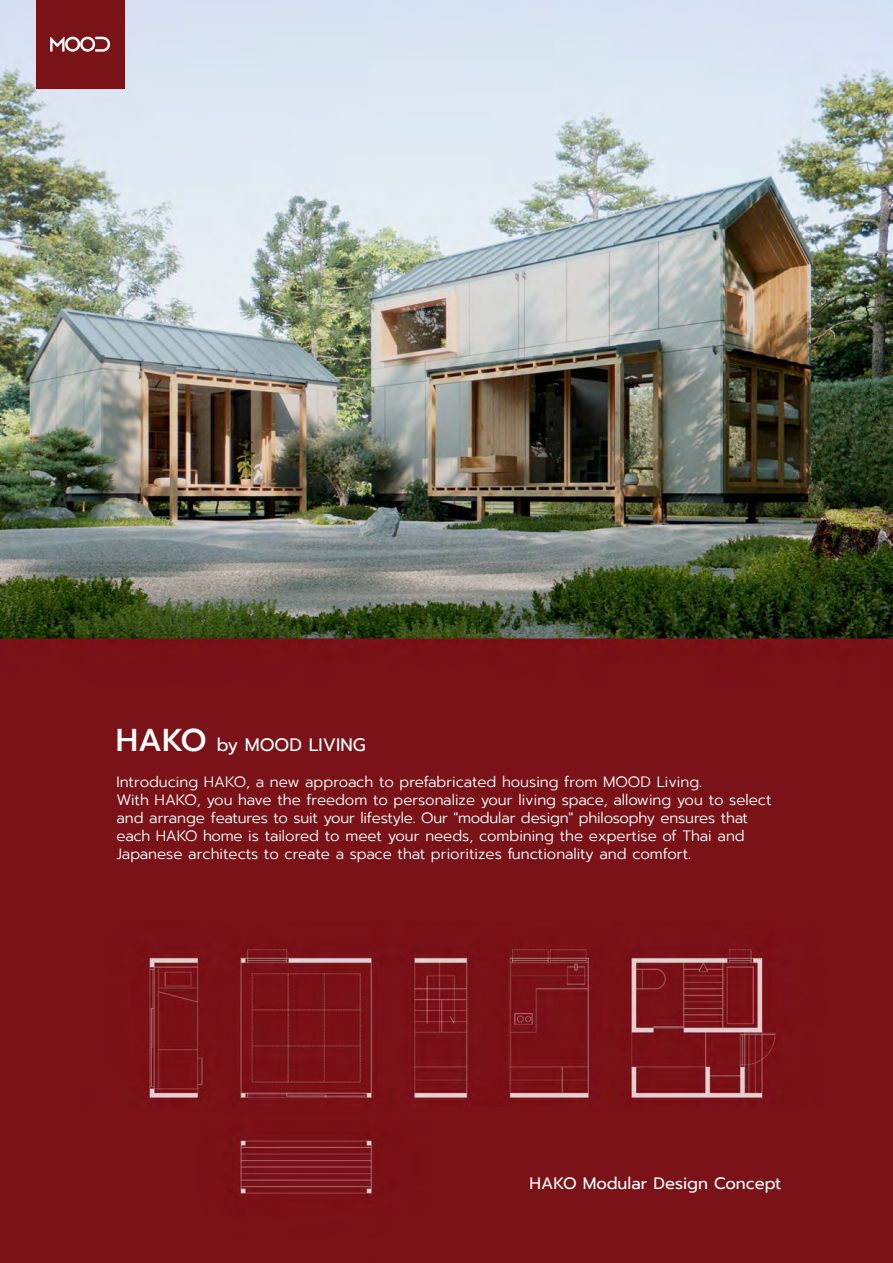
<style>
.page{position:relative;width:893px;height:1263px;background:#fff}
.page>*{position:absolute;margin:0;border:0;box-sizing:border-box;transform-origin:0 0}
.t1{font:18px "Prompt";color:#fff}
.t2{font:16.5px "Prompt";color:#fff}
.t3{font:300 15px/18px "Prompt";color:#fff}
.s1{font-weight:500;font-size:31.5px}
</style>
<div class="page">
<img style="left:0;top:0;width:893px;height:1263px">
<div style="left:36px;top:0;width:88px;height:88px;background:#7a1318"></div>
<svg style="left:50px;top:37px;width:60px;height:15px"></svg>
<p class="t1" style="left:116px;top:732px;width:251px"><span class="s1">HAKO</span> by MOOD LIVING</p>
<p class="t3" style="left:116px;top:773px;width:657px">Introducing HAKO, a new approach to prefabricated housing from MOOD Living.<br>With HAKO, you have the freedom to personalize your living space, allowing you to select and arrange features to suit your lifestyle. Our "modular design" philosophy ensures that each HAKO home is tailored to meet your needs, combining the expertise of Thai and Japanese architects to create a space that prioritizes functionality and comfort.</p>
<p class="t2" style="left:529px;top:1172px;width:253px">HAKO Modular Design Concept</p>
</div>
